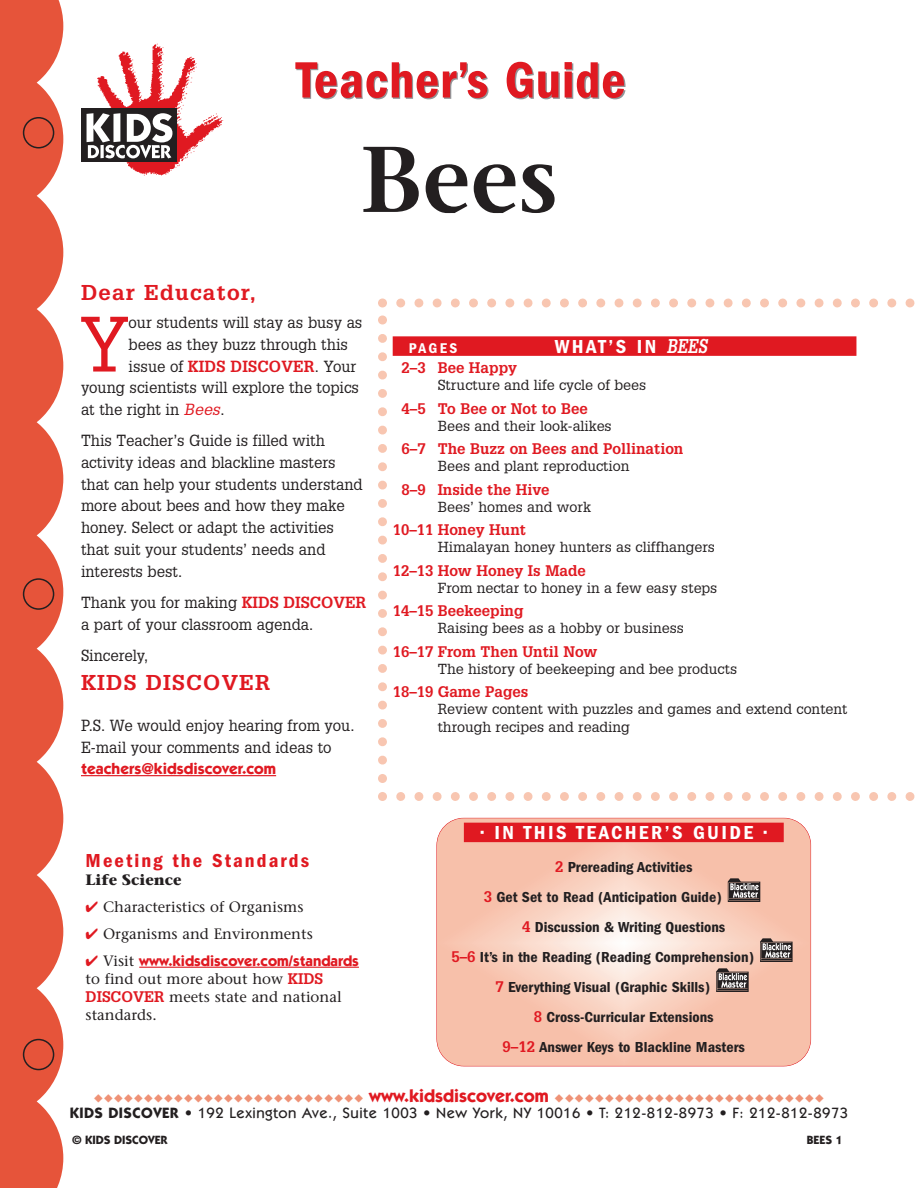
<style>
.page{position:relative;width:918px;height:1188px;background:#fff}
.page>*{position:absolute;margin:0;border:0;box-sizing:border-box;transform-origin:0 0}
.t1{font:600 93px "Stone Serif";color:#231f20}
.t2{font:76.5px "Glypha";color:#e01921;scale:.95 1}
.t3{font:52.8px "ITC Franklin Gothic Std Dm Cd";letter-spacing:.015em;color:#e01921}
.t4{font:700 36px "Itc Kabel";color:#ef9276}
.t5{font:700 21px "Glypha";letter-spacing:.055em;color:#e01921;scale:1.05 1}
.t6{font:19.5px "ITC Franklin Gothic Std Dm Cd";letter-spacing:.115em;color:#fff;scale:1.05 1}
.t7{font:19.5px "ITC Franklin Gothic Std Dm Cd";letter-spacing:.1em;color:#e01921;scale:1.05 1}
.t8{font:15.75px/21.8px "Glypha";color:#231f20;scale:.95 1}
.t9{font:700 15.75px "Itc Kabel";color:#e01921}
.t10{font:15px "ITC Franklin Gothic Std Dm Cd";color:#231f20;scale:1.05 1}
.t11{font:700 15px "Glypha";color:#e01921}
.t12{font:15px/18px "Stone Serif";color:#231f20}
.t13{font:500 15px "Itc Kabel";letter-spacing:.035em;color:#231f20}
.t14{font:700 15px "Itc Kabel";color:#e01921}
.t15{font:700 15px "Stone Serif";color:#231f20}
.t16{font:14.7px "ITC Franklin Gothic Std Dm Cd";letter-spacing:.145em;color:#fff;scale:1.05 1}
.t17{font:14.25px/17.2px "Glypha";color:#231f20}
.t18{font:700 12px "Itc Kabel";color:#231f20}
.s1{font-weight:700;color:#e01921}
.s2{font-style:italic;color:#e01921}
.s3{color:#e01921}
.s4{font-family:"Stone Serif";font-weight:400;color:#231f20}
.s5{font-family:"Glypha";font-weight:700;color:#e01921}
.s6{font-family:"Glypha";font-weight:700;font-style:italic}
.s7{font-size:18px;color:#e01921}
.s8{font-weight:700}
</style>
<div class="page">
<svg style="left:0;top:0;width:63px;height:1188px;background:#e86852"></svg>
<svg style="left:23px;top:117px;width:31px;height:31px"></svg>
<svg style="left:23px;top:578px;width:31px;height:32px"></svg>
<svg style="left:23px;top:1039px;width:31px;height:31px"></svg>
<svg style="left:437px;top:818px;width:374px;height:248px;background:#f8cab7"></svg>
<div style="left:436px;top:818px;width:375px;height:248px;border:1px solid #e01921;border-radius:27px"></div>
<div style="left:464px;top:823px;width:320px;height:19px;background:#e01921"></div>
<svg style="left:716px;top:968px;width:33px;height:24px"></svg>
<svg style="left:760px;top:938px;width:33px;height:24px"></svg>
<svg style="left:728px;top:878px;width:32px;height:24px"></svg>
<hr style="left:81px;top:775px;width:195px;height:1px;background:#e01921">
<div style="left:393px;top:336px;width:463px;height:20px;background:#e01921"></div>
<svg style="left:378px;top:316px;width:9px;height:467px"></svg>
<svg style="left:378px;top:792px;width:537px;height:9px"></svg>
<svg style="left:378px;top:298px;width:537px;height:9px"></svg>
<hr style="left:139px;top:967px;width:220px;height:1px;background:#e01921">
<div style="left:82px;top:108px;width:95px;height:54px;background:#231f20"></div>
<svg style="left:87px;top:44px;width:136px;height:132px"></svg>
<h3 class="t3" style="left:296px;top:62px;width:331px">Teacher’s Guide</h3>
<h1 class="t1" style="left:360px;top:144px;width:200px">Bees</h1>
<h3 class="t5" style="left:81px;top:281px;width:168px">Dear Educator,</h3>
<h2 class="t2" style="left:80px;top:300px;width:53px">Y</h2>
<p class="t8" style="left:129px;top:312px;width:248px">our students will stay as busy as</p>
<p class="t8" style="left:129px;top:333px;width:232px">bees as they buzz through this</p>
<p class="t8" style="left:129px;top:355px;width:241px">issue of <span class="s1">KIDS DISCOVER</span>. Your</p>
<p class="t8" style="left:81px;top:377px;width:294px">young scientists will explore the topics</p>
<p class="t8" style="left:81px;top:399px;width:153px">at the right in <span class="s2">Bees</span>.</p>
<p class="t8" style="left:81px;top:430px;width:298px">This Teacher’s Guide is filled with activity ideas and blackline masters that can help your students understand more about bees and how they make honey. Select or adapt the activities that suit your students’ needs and interests best.</p>
<p class="t8" style="left:81px;top:591px;width:302px">Thank you for making <span class="s1">KIDS DISCOVER </span>a part of your classroom agenda.</p>
<p class="t8" style="left:81px;top:644px;width:72px">Sincerely,</p>
<h3 class="t5" style="left:81px;top:670px;width:182px">KIDS DISCOVER</h3>
<p class="t8" style="left:81px;top:714px;width:289px">P.S. We would enjoy hearing from you.<br>E-mail your comments and ideas to</p>
<p class="t9" style="left:81px;top:763px;width:197px">teachers@kidsdiscover.com</p>
<p class="t7" style="left:86px;top:854px;width:214px">Meeting the Standards</p>
<p class="t15" style="left:86px;top:874px;width:97px">Life Science</p>
<p class="t12" style="left:86px;top:899px;width:219px"><span class="s3">✔</span> Characteristics of Organisms</p>
<p class="t12" style="left:86px;top:926px;width:229px"><span class="s3">✔</span> Organisms and Environments</p>
<p class="t14" style="left:86px;top:955px;width:275px">✔ <span class="s4">Visit</span> www.kidsdiscover.com/standards</p>
<p class="t12" style="left:86px;top:971px;width:258px">to find out more about how <span class="s5">KIDS<br>DISCOVER</span> meets state and national standards.</p>
<p class="t16" style="left:409px;top:343px;width:48px">PAGES</p>
<p class="t6" style="left:555px;top:340px;width:147px">WHAT’S IN <span class="s6">BEES</span></p>
<p class="t11" style="left:402px;top:359px;width:117px">2–3 Bee Happy</p>
<p class="t17" style="left:438px;top:377px;width:210px">Structure and life cycle of bees</p>
<p class="t11" style="left:402px;top:400px;width:188px">4–5 To Bee or Not to Bee</p>
<p class="t17" style="left:438px;top:417px;width:176px">Bees and their look-alikes</p>
<p class="t11" style="left:402px;top:440px;width:283px">6–7 The Buzz on Bees and Pollination</p>
<p class="t17" style="left:438px;top:458px;width:193px">Bees and plant reproduction</p>
<p class="t11" style="left:402px;top:481px;width:150px">8–9 Inside the Hive</p>
<p class="t17" style="left:438px;top:498px;width:155px">Bees’ homes and work</p>
<p class="t11" style="left:393px;top:521px;width:135px">10–11 Honey Hunt</p>
<p class="t17" style="left:438px;top:539px;width:279px">Himalayan honey hunters as cliffhangers</p>
<p class="t11" style="left:393px;top:562px;width:195px">12–13 How Honey Is Made</p>
<p class="t17" style="left:438px;top:579px;width:281px">From nectar to honey in a few easy steps</p>
<p class="t11" style="left:393px;top:602px;width:132px">14–15 Beekeeping</p>
<p class="t17" style="left:438px;top:620px;width:248px">Raising bees as a hobby or business</p>
<p class="t11" style="left:393px;top:643px;width:206px">16–17 From Then Until Now</p>
<p class="t17" style="left:438px;top:660px;width:301px">The history of beekeeping and bee products</p>
<p class="t11" style="left:393px;top:683px;width:137px">18–19 Game Pages</p>
<p class="t17" style="left:438px;top:701px;width:411px">Review content with puzzles and games and extend content through recipes and reading</p>
<p class="t6" style="left:481px;top:826px;width:274px">• IN THIS TEACHER’S GUIDE •</p>
<p class="t10" style="left:555px;top:862px;width:132px"><span class="s5">2</span> Prereading Activities</p>
<p class="t10" style="left:484px;top:892px;width:228px"><span class="s5">3</span> Get Set to Read (Anticipation Guide)</p>
<p class="t10" style="left:522px;top:922px;width:195px"><span class="s5">4</span> Discussion &amp; Writing Questions</p>
<p class="t10" style="left:451px;top:952px;width:290px"><span class="s5">5–6</span> It’s in the Reading (Reading Comprehension)</p>
<p class="t10" style="left:495px;top:982px;width:206px"><span class="s5">7</span> Everything Visual (Graphic Skills)</p>
<p class="t10" style="left:534px;top:1012px;width:173px"><span class="s5">8</span> Cross-Curricular Extensions</p>
<p class="t10" style="left:503px;top:1042px;width:232px"><span class="s5">9–12</span> Answer Keys to Blackline Masters</p>
<h3 class="t4" style="left:94px;top:1076px;width:732px">........................... <span class="s7">www.kidsdiscover.com</span> ...........................</h3>
<p class="t13" style="left:70px;top:1108px;width:780px"><span class="s8">KIDS DISCOVER</span> • 192 Lexington Ave., Suite 1003 • New York, NY 10016 • T: 212-812-8973 • F: 212-812-8973</p>
<p class="t18" style="left:72px;top:1135px;width:97px">© KIDS DISCOVER</p>
<p class="t18" style="left:807px;top:1135px;width:37px">BEES 1</p>
</div>
